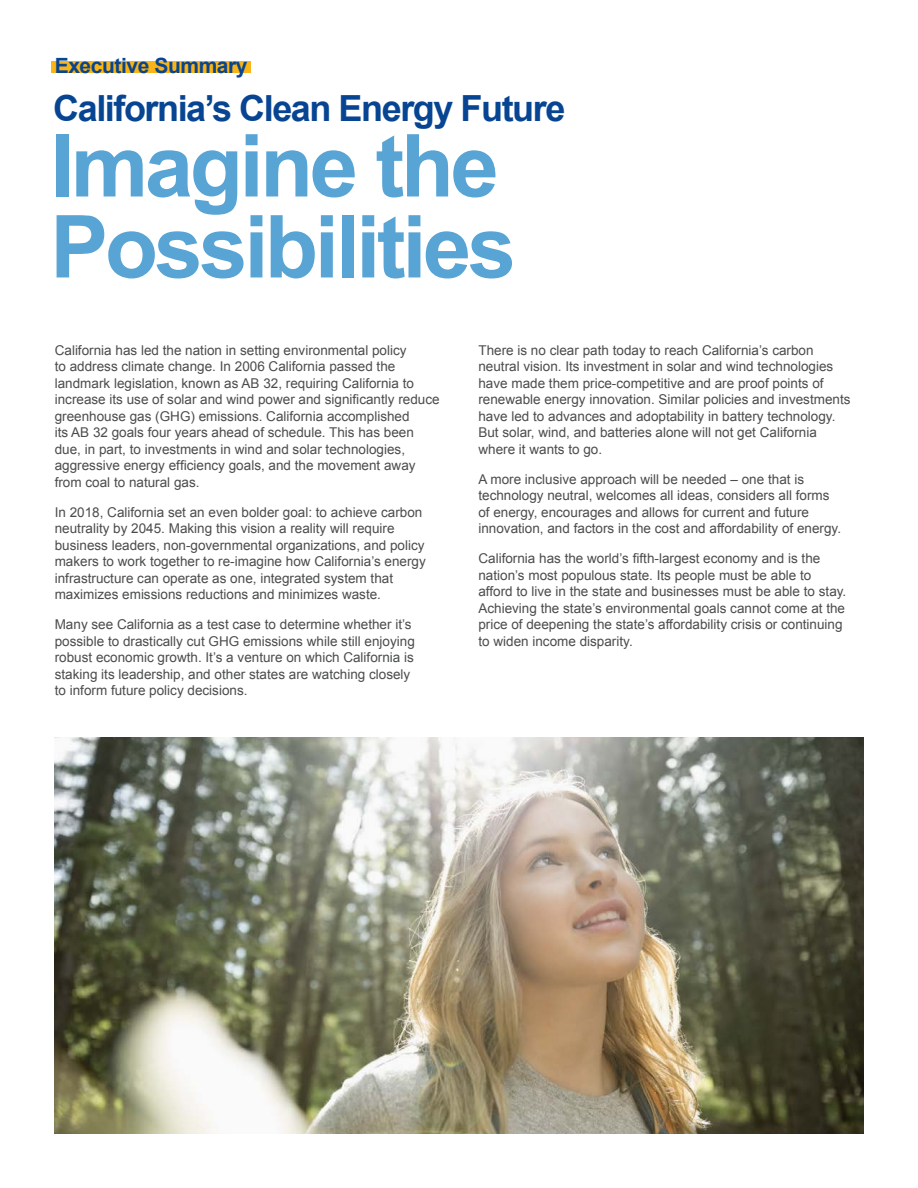
<style>
.page{position:relative;width:918px;height:1188px;background:#fff}
.page>*{position:absolute;margin:0;border:0;box-sizing:border-box;transform-origin:0 0}
.t1{font:700 87px/81px "Arial";letter-spacing:-.04em;color:#58a5d5}
.t2{font:700 36px "Arial";letter-spacing:-.04em;color:#074592}
.t3{font:700 21px "Arial";letter-spacing:-.02em;color:#074592}
.t4{font:13.5px/16.5px "Arial";color:#4b4c4d}
</style>
<div class="page">
<div style="left:52px;top:62px;width:199px;height:11px;background:#fbb416"></div>
<img style="left:54px;top:738px;width:810px;height:396px">
<h3 class="t3" style="left:55px;top:52px;width:194px">Executive Summary</h3>
<h2 class="t2" style="left:53px;top:85px;width:514px">California’s Clean Energy Future</h2>
<h1 class="t1" style="left:50px;top:128px;width:467px">Imagine the<br>Possibilities</h1>
<p class="t4" style="left:55px;top:342px;width:386px">California has led the nation in setting environmental policy<br>to address climate change. In 2006 California passed the landmark legislation, known as AB 32, requiring California to increase its use of solar and wind power and significantly reduce greenhouse gas (GHG) emissions. California accomplished<br>its AB 32 goals four years ahead of schedule. This has been due, in part, to investments in wind and solar technologies, aggressive energy efficiency goals, and the movement away from coal to natural gas.</p>
<p class="t4" style="left:55px;top:504px;width:373px">In 2018, California set an even bolder goal: to achieve carbon neutrality by 2045. Making this vision a reality will require business leaders, non-governmental organizations, and policy makers to work together to re-imagine how California’s energy infrastructure can operate as one, integrated system that maximizes emissions reductions and minimizes waste.</p>
<p class="t4" style="left:55px;top:616px;width:362px">Many see California as a test case to determine whether it’s possible to drastically cut GHG emissions while still enjoying robust economic growth. It’s a venture on which California is staking its leadership, and other states are watching closely to inform future policy decisions.</p>
<p class="t4" style="left:478px;top:342px;width:374px">There is no clear path today to reach California’s carbon neutral vision. Its investment in solar and wind technologies have made them price-competitive and are proof points of renewable energy innovation. Similar policies and investments have led to advances and adoptability in battery technology.<br>But solar, wind, and batteries alone will not get California where it wants to go.</p>
<p class="t4" style="left:478px;top:471px;width:364px">A more inclusive approach will be needed – one that is technology neutral, welcomes all ideas, considers all forms of energy, encourages and allows for current and future innovation, and factors in the cost and affordability of energy.</p>
<p class="t4" style="left:478px;top:550px;width:369px">California has the world’s fifth-largest economy and is the nation’s most populous state. Its people must be able to afford to live in the state and businesses must be able to stay.<br>Achieving the state’s environmental goals cannot come at the price of deepening the state’s affordability crisis or continuing to widen income disparity.</p>
</div>
